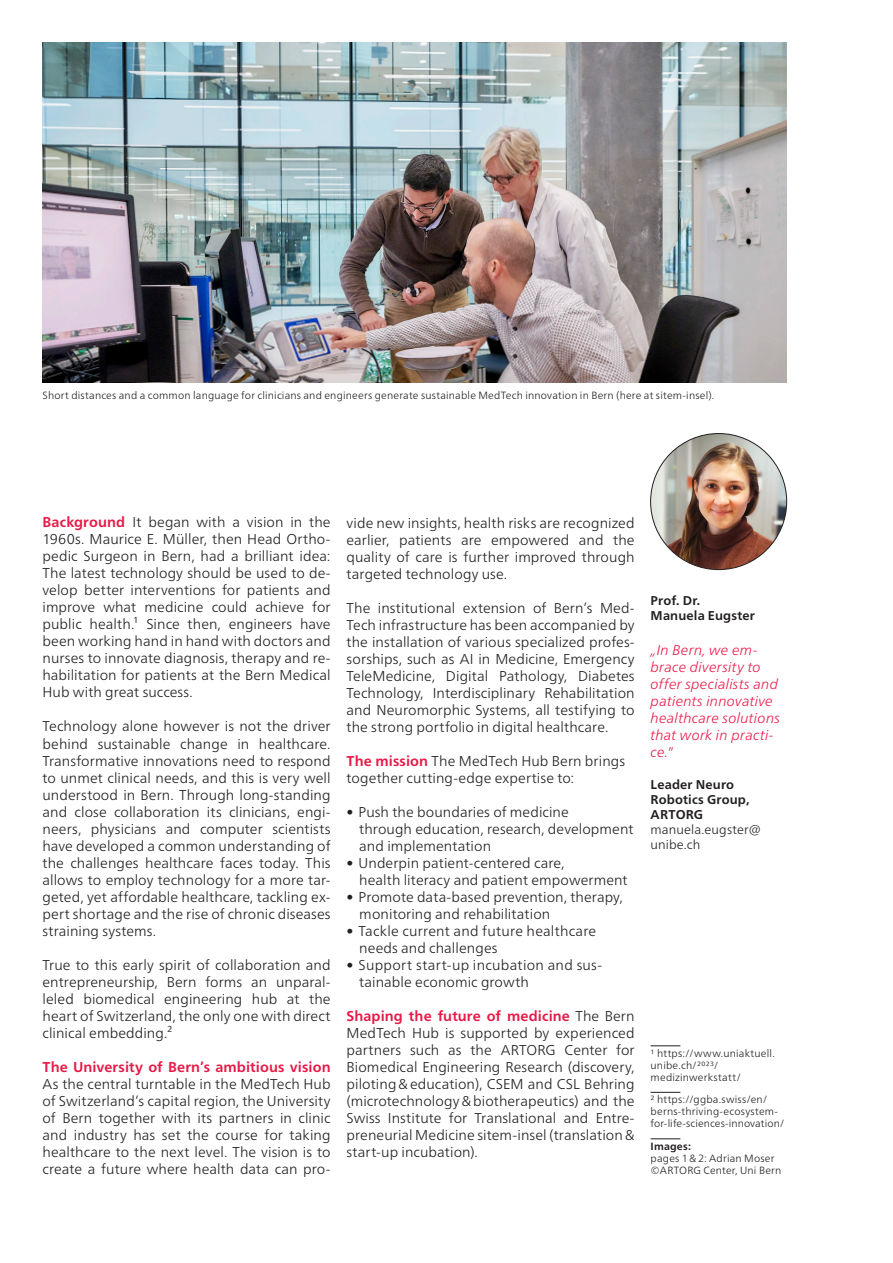
<style>
.page{position:relative;width:893px;height:1263px;background:#fff}
.page>*{position:absolute;margin:0;border:0;box-sizing:border-box;transform-origin:0 0}
.t1{font:300 14.25px/17px "Frutiger Neue LT Pro";letter-spacing:.005em;color:#231f20;text-align:justify}
.t2{font:italic 300 14.25px/17px "Frutiger Neue LT Pro";letter-spacing:.015em;color:#ec1748}
.t3{font:700 14.25px "Frutiger Neue LT Pro";letter-spacing:.005em;color:#e81947}
.t4{font:700 12.75px/15px "Frutiger Neue LT Pro";letter-spacing:.015em;color:#231f20}
.t5{font:300 12.75px/15px "Frutiger Neue LT Pro";letter-spacing:.01em;color:#231f20}
.t6{font:300 10.5px/12px "Frutiger Neue LT Pro";letter-spacing:.015em;color:#231f20}
.t7{font:700 10.5px "Frutiger Neue LT Pro";letter-spacing:.02em;color:#231f20}
.s1{font-weight:700;color:#e81947}
</style>
<div class="page">
<img style="left:43px;top:43px;width:744px;height:340px">
<svg style="left:651px;top:1045px;width:29px;height:1px"></svg>
<svg style="left:651px;top:1092px;width:29px;height:1px"></svg>
<svg style="left:651px;top:1138px;width:29px;height:1px"></svg>
<img style="left:651px;top:433px;width:136px;height:137px">
<p class="t6" style="left:43px;top:390px;width:673px">Short distances and a common language for clinicians and engineers generate sustainable MedTech innovation in Bern (here at sitem-insel).</p>
<p class="t1" style="left:43px;top:514px;width:290px"><span class="s1">Background</span> It began with a vision in the 1960s. Maurice E. Müller, then Head Ortho&shy;pedic Surgeon in Bern, had a brilliant idea:<br>The latest technology should be used to de&shy;velop better interventions for patients and improve what medicine could achieve for public health.¹ Since then, engineers have been working hand in hand with doctors and nurses to innovate diagnosis, therapy and re&shy;habilitation for patients at the Bern Medical Hub with great success.</p>
<p class="t1" style="left:43px;top:718px;width:290px">Technology alone however is not the driver behind sustainable change in healthcare.<br>Transformative innovations need to respond to unmet clinical needs, and this is very well understood in Bern. Through long-standing and close collaboration its clinicians, engi&shy;neers, physicians and computer scientists have developed a common understanding of the challenges healthcare faces today. This allows to employ technology for a more tar&shy;geted, yet affordable healthcare, tackling ex&shy;pert shortage and the rise of chronic diseases straining systems.</p>
<p class="t1" style="left:43px;top:956px;width:290px">True to this early spirit of collaboration and entrepreneurship, Bern forms an unparal&shy;leled biomedical engineering hub at the heart of Switzerland, the only one with direct clinical embedding.²</p>
<p class="t3" style="left:43px;top:1058px;width:290px">The University of Bern’s ambitious vision</p>
<p class="t1" style="left:43px;top:1075px;width:290px">As the central turntable in the MedTech Hub of Switzerland’s capital region, the University of Bern together with its partners in clinic and industry has set the course for taking healthcare to the next level. The vision is to create a future where health data can pro-</p>
<p class="t1" style="left:347px;top:514px;width:290px">vide new insights, health risks are recognized earlier, patients are empowered and the quality of care is further improved through targeted technology use.</p>
<p class="t1" style="left:347px;top:599px;width:290px">The institutional extension of Bern’s Med-Tech infrastructure has been accompanied by the installation of various specialized profes&shy;sorships, such as AI in Medicine, Emergency TeleMedicine, Digital Pathology, Diabetes Technology, Interdisciplinary Rehabilitation and Neuromorphic Systems, all testifying to the strong portfolio in digital healthcare.</p>
<p class="t1" style="left:347px;top:752px;width:280px"><span class="s1">The mission</span> The MedTech Hub Bern brings together cutting-edge expertise to:</p>
<p class="t1" style="left:359px;top:803px;width:276px;text-align:left;text-indent:-13px">• Push the boundaries of medicine<br>through education, research, development and implementation</p>
<p class="t1" style="left:359px;top:854px;width:270px;text-indent:-13px">• Underpin patient-centered care,<br>health literacy and patient empowerment</p>
<p class="t1" style="left:359px;top:888px;width:265px;text-indent:-13px">• Promote data-based prevention, therapy, monitoring and rehabilitation</p>
<p class="t1" style="left:359px;top:922px;width:238px;text-indent:-13px">• Tackle current and future healthcare needs and challenges</p>
<p class="t1" style="left:359px;top:956px;width:243px;text-indent:-13px">• Support start-up incubation and sus&shy;tainable economic growth</p>
<p class="t1" style="left:347px;top:1007px;width:290px"><span class="s1">Shaping the future of medicine</span> The Bern MedTech Hub is supported by experienced partners such as the ARTORG Center for Biomedical Engineering Research (discovery, piloting&amp;education), CSEM and CSL Behring (microtechnology&amp;biotherapeutics) and the Swiss Institute for Translational and Entre&shy;preneurial Medicine sitem-insel (translation&amp; start-up incubation).</p>
<p class="t4" style="left:651px;top:593px;width:106px">Prof. Dr.<br>Manuela Eugster</p>
<p class="t2" style="left:651px;top:641px;width:131px">„In Bern, we em&shy;brace diversity to offer specialists and patients innovative healthcare solutions that work in practi&shy;ce."</p>
<p class="t4" style="left:651px;top:777px;width:100px">Leader Neuro<br>Robotics Group,<br>ARTORG</p>
<p class="t5" style="left:651px;top:822px;width:112px">manuela.eugster@ unibe.ch</p>
<p class="t6" style="left:651px;top:1047px;width:126px">1 https://www.uniaktuell. unibe.ch/2023/ medizinwerkstatt/</p>
<p class="t6" style="left:651px;top:1093px;width:136px">2 https://ggba.swiss/en/ berns-thriving-ecosystem&shy;for-life-sciences-innovation/</p>
<p class="t7" style="left:651px;top:1140px;width:42px">Images:</p>
<p class="t6" style="left:651px;top:1152px;width:132px">pages 1&amp;2: Adrian Moser ©ARTORG Center, Uni Bern</p>
</div>
